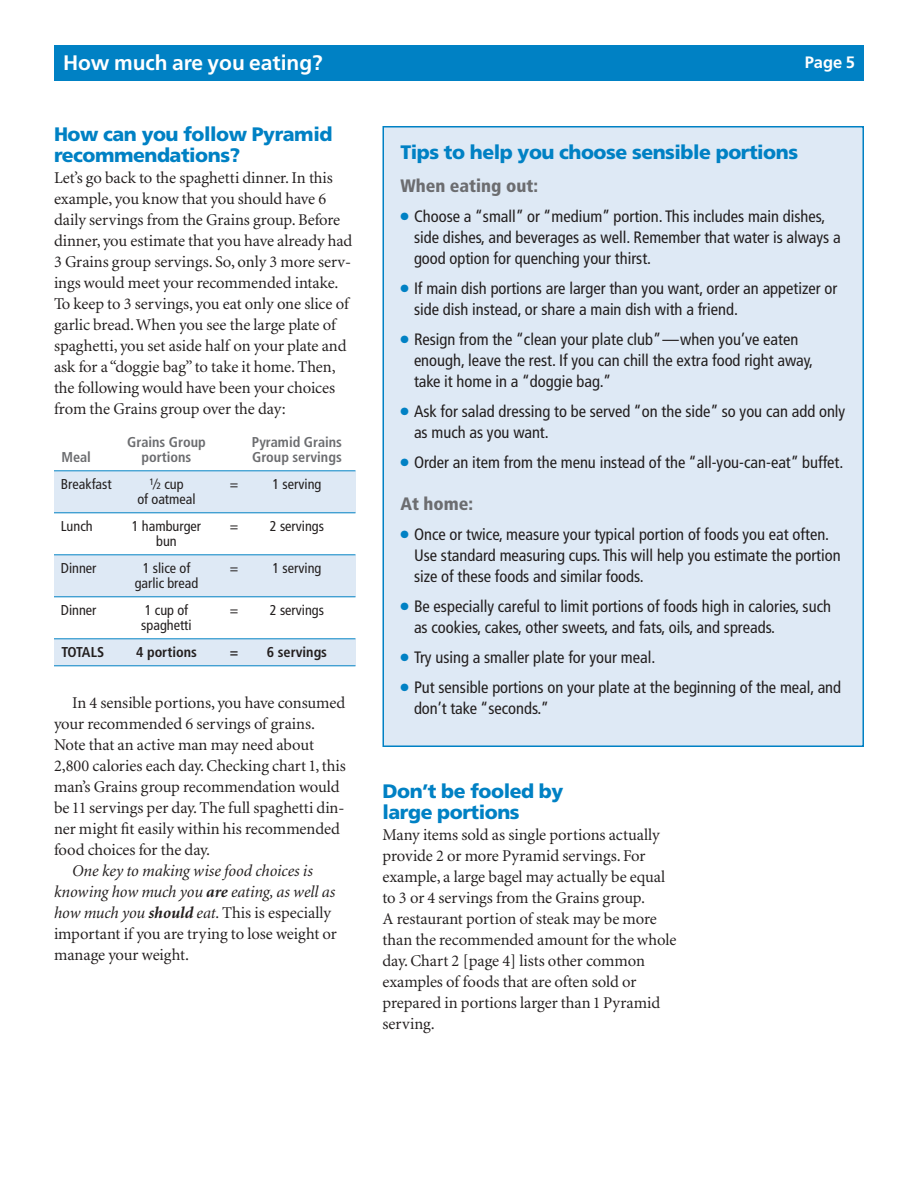
<style>
.page{position:relative;width:918px;height:1188px;background:#fff}
.page>*{position:absolute;margin:0;border:0;box-sizing:border-box;transform-origin:0 0}
.t1{font:700 21px "Frutiger";color:#fff}
.t2{font:900 19.5px/21px "Frutiger";letter-spacing:-.025em;color:#0081c4}
.t3{font:900 condensed 18px "Frutiger";color:#6c6d70}
.t4{font:16.5px/21px "Minion MM 367 585 11";color:#231f1f}
.t5{font:condensed 16.5px/21px "Frutiger";color:#231f1f}
.t6{font:16.5px/21px "Minion MM It 367 585 11";letter-spacing:-.005em;color:#231f1f;text-align:center}
.t7{font:700 16.5px "Frutiger";color:#fff}
.t8{font:condensed 14.25px "Frutiger";color:#231f1f}
.t9{font:700 condensed 14.25px "Frutiger";color:#6c6d70}
.t10{font:700 condensed 14.25px "Frutiger";color:#231f1f}
.s1{font-size:9.3px}
.s2{font-family:"Minion";font-weight:700;font-style:italic}
.s3{font-family:"Minion MM It 367 585 11"}
.s4{color:#0081c4}
</style>
<div class="page">
<div style="left:54px;top:45px;width:810px;height:36px;background:#0081c4"></div>
<div style="left:383px;top:127px;width:480px;height:619px;background:#dee9f5"></div>
<div style="left:382px;top:126px;width:482px;height:621px;border:2px solid #0081c4"></div>
<div style="left:54px;top:471px;width:302px;height:42px;background:#dee9f5"></div>
<div style="left:54px;top:555px;width:302px;height:42px;background:#dee9f5"></div>
<div style="left:54px;top:639px;width:302px;height:27px;background:#dee9f5"></div>
<hr style="left:54px;top:470px;width:302px;height:1px;background:#0081c4">
<hr style="left:54px;top:512px;width:302px;height:1px;background:#0081c4">
<hr style="left:54px;top:554px;width:302px;height:1px;background:#0081c4">
<hr style="left:54px;top:596px;width:302px;height:1px;background:#0081c4">
<hr style="left:54px;top:638px;width:302px;height:1px;background:#0081c4">
<hr style="left:54px;top:665px;width:302px;height:1px;background:#0081c4">
<p class="t1" style="left:63px;top:54px;width:261px">How much are you eating?</p>
<p class="t7" style="left:805px;top:56px;width:52px">Page 5</p>
<p class="t2" style="left:54px;top:125px;width:280px">How can you follow Pyramid recommendations?</p>
<p class="t4" style="left:54px;top:167px;width:300px">Let’s go back to the spaghetti dinner. In this example, you know that you should have 6 daily servings from the Grains group. Before dinner, you estimate that you have already had 3 Grains group servings. So, only 3 more serv&shy;ings would meet your recommended intake.<br>To keep to 3 servings, you eat only one slice of garlic bread.When you see the large plate of spaghetti, you set aside half on your plate and ask for a “doggie bag” to take it home. Then, the following would have been your choices from the Grains group over the day:</p>
<p class="t9" style="left:127px;top:436px;width:80px">Grains Group</p>
<p class="t9" style="left:252px;top:436px;width:92px">Pyramid Grains</p>
<p class="t9" style="left:61px;top:452px;width:31px">Meal</p>
<p class="t9" style="left:142px;top:452px;width:51px">portions</p>
<p class="t9" style="left:252px;top:452px;width:91px">Group servings</p>
<p class="t8" style="left:61px;top:478px;width:52px">Breakfast</p>
<p class="t8" style="left:149px;top:478px;width:36px"><sup>1</sup>⁄<span class="s1">2</span> cup</p>
<p class="t8" style="left:230px;top:478px;width:10px">=</p>
<p class="t8" style="left:273px;top:478px;width:50px">1 serving</p>
<p class="t8" style="left:137px;top:494px;width:60px">of oatmeal</p>
<p class="t8" style="left:61px;top:520px;width:33px">Lunch</p>
<p class="t8" style="left:132px;top:520px;width:71px">1 hamburger</p>
<p class="t8" style="left:230px;top:520px;width:10px">=</p>
<p class="t8" style="left:270px;top:520px;width:56px">2 servings</p>
<p class="t8" style="left:156px;top:536px;width:22px">bun</p>
<p class="t8" style="left:61px;top:562px;width:37px">Dinner</p>
<p class="t8" style="left:143px;top:562px;width:49px">1 slice of</p>
<p class="t8" style="left:230px;top:562px;width:10px">=</p>
<p class="t8" style="left:273px;top:562px;width:50px">1 serving</p>
<p class="t8" style="left:135px;top:578px;width:65px">garlic bread</p>
<p class="t8" style="left:61px;top:604px;width:37px">Dinner</p>
<p class="t8" style="left:145px;top:604px;width:45px">1 cup of</p>
<p class="t8" style="left:230px;top:604px;width:10px">=</p>
<p class="t8" style="left:270px;top:604px;width:56px">2 servings</p>
<p class="t8" style="left:141px;top:620px;width:52px">spaghetti</p>
<p class="t10" style="left:61px;top:646px;width:44px">TOTALS</p>
<p class="t10" style="left:136px;top:646px;width:62px">4 portions</p>
<p class="t10" style="left:230px;top:646px;width:10px">=</p>
<p class="t10" style="left:267px;top:646px;width:62px">6 servings</p>
<p class="t4" style="left:54px;top:692px;width:293px;text-indent:18px">In 4 sensible portions, you have consumed your recommended 6 servings of grains.<br>Note that an active man may need about 2,800 calories each day. Checking chart 1, this man’s Grains group recommendation would be 11 servings per day. The full spaghetti din&shy;ner might fit easily within his recommended food choices for the day.</p>
<p class="t6" style="left:54px;top:861px;width:283px">One key to making wise food choices is knowing how much you <span class="s2">are</span> eating, as well as</p>
<p class="t4" style="left:54px;top:902px;width:284px"><span class="s3">how much you</span> <span class="s2">should</span> <span class="s3">eat.</span> This is especially important if you are trying to lose weight or manage your weight.</p>
<p class="t2" style="left:400px;top:143px;width:399px">Tips to help you choose sensible portions</p>
<p class="t3" style="left:400px;top:178px;width:139px">When eating out:</p>
<p class="t5" style="left:414px;top:207px;width:428px;text-indent:-14px"><span class="s4">●</span> Choose a “small” or “medium” portion. This includes main dishes, side dishes, and beverages as well. Remember that water is always a good option for quenching your thirst.</p>
<p class="t5" style="left:414px;top:279px;width:425px;text-indent:-14px"><span class="s4">●</span> If main dish portions are larger than you want, order an appetizer or side dish instead, or share a main dish with a friend.</p>
<p class="t5" style="left:414px;top:330px;width:401px;text-indent:-14px"><span class="s4">●</span> Resign from the “clean your plate club”—when you’ve eaten enough, leave the rest. If you can chill the extra food right away, take it home in a “doggie bag.”</p>
<p class="t5" style="left:414px;top:402px;width:433px;text-indent:-14px"><span class="s4">●</span> Ask for salad dressing to be served “on the side” so you can add only as much as you want.</p>
<p class="t5" style="left:400px;top:453px;width:444px"><span class="s4">●</span> Order an item from the menu instead of the “all-you-can-eat” buffet.</p>
<p class="t3" style="left:400px;top:496px;width:74px">At home:</p>
<p class="t5" style="left:414px;top:525px;width:428px;text-indent:-14px"><span class="s4">●</span> Once or twice, measure your typical portion of foods you eat often.<br>Use standard measuring cups. This will help you estimate the portion size of these foods and similar foods.</p>
<p class="t5" style="left:414px;top:597px;width:419px;text-indent:-14px"><span class="s4">●</span> Be especially careful to limit portions of foods high in calories, such as cookies, cakes, other sweets, and fats, oils, and spreads.</p>
<p class="t5" style="left:400px;top:648px;width:256px"><span class="s4">●</span> Try using a smaller plate for your meal.</p>
<p class="t5" style="left:414px;top:678px;width:429px;text-indent:-14px"><span class="s4">●</span> Put sensible portions on your plate at the beginning of the meal, and don’t take “seconds.”</p>
<p class="t2" style="left:382px;top:782px;width:182px">Don’t be fooled by large portions</p>
<p class="t4" style="left:382px;top:824px;width:295px">Many items sold as single portions actually provide 2 or more Pyramid servings. For example, a large bagel may actually be equal to 3 or 4 servings from the Grains group.<br>A restaurant portion of steak may be more than the recommended amount for the whole day. Chart 2 [page 4] lists other common examples of foods that are often sold or prepared in portions larger than 1 Pyramid serving.</p>
</div>
